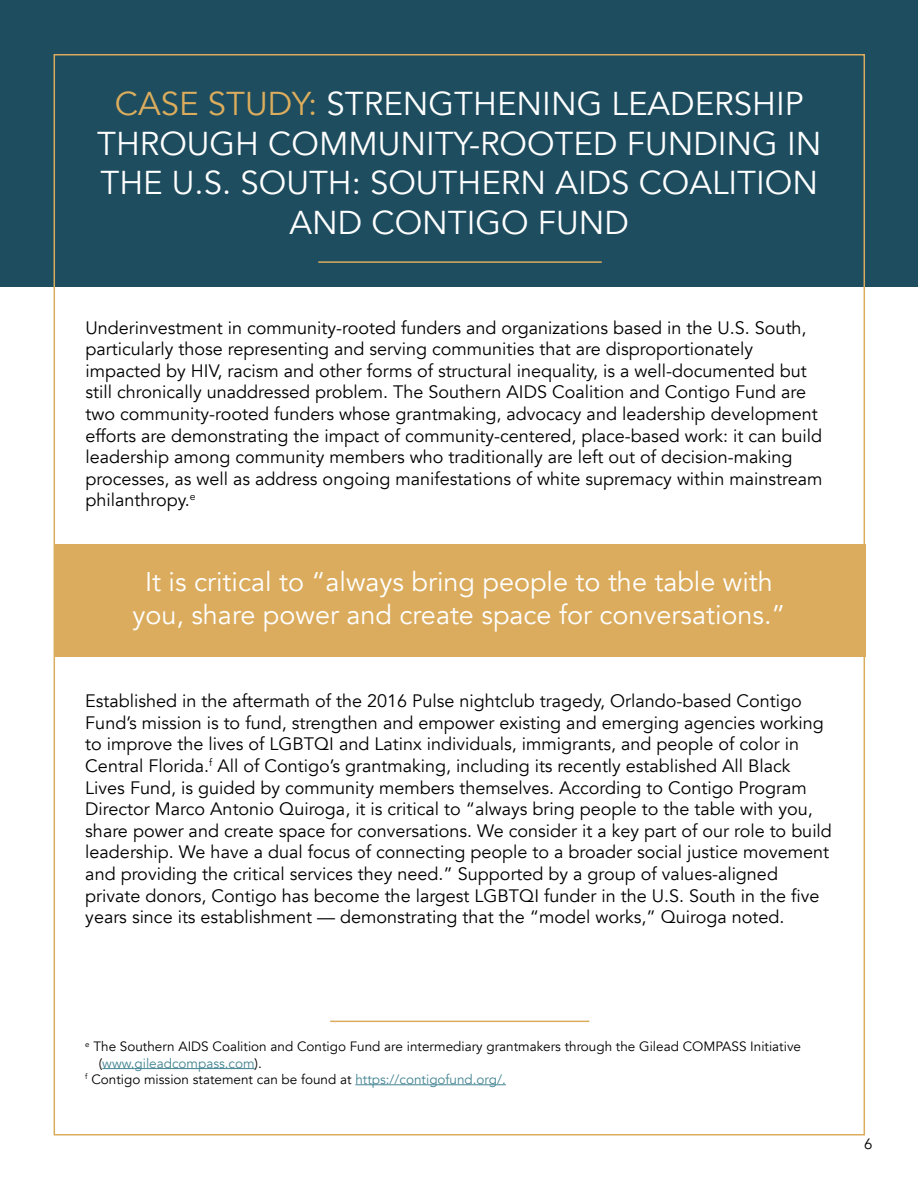
<style>
.page{position:relative;width:918px;height:1188px;background:#fff}
.page>*{position:absolute;margin:0;border:0;box-sizing:border-box;transform-origin:0 0}
.t1{font:33px/39.6px "Avenir";color:#fff;text-align:center}
.t2{font:27px/32.4px "Avenir";color:#fff;text-align:center}
.t3{font:18px/21.6px "Avenir";color:#000}
.t4{font:15px "Avenir";color:#000}
.t5{font:13.5px "Avenir";color:#000}
.t6{font:13.5px "Avenir";color:#428492}
.s1{color:#dcad5d}
.s2{color:#000}
.s3{color:#428492}
</style>
<div class="page">
<div style="left:0;top:0;width:918px;height:286px;background:#1d4d5f"></div>
<hr style="left:318px;top:261px;width:284px;height:2px;background:#dbac5d">
<div style="left:55px;top:544px;width:810px;height:113px;background:#dbac5d"></div>
<hr style="left:102px;top:1068px;width:153px;height:1px;background:#428492">
<hr style="left:355px;top:1084px;width:151px;height:1px;background:#428492">
<hr style="left:330px;top:1021px;width:259px;height:1px;background:#dbac5d">
<h1 class="t1" style="left:97px;top:84px;width:726px"><span class="s1">CASE STUDY:</span> STRENGTHENING LEADERSHIP THROUGH COMMUNITY-ROOTED FUNDING IN THE U.S. SOUTH: SOUTHERN AIDS COALITION AND CONTIGO FUND</h1>
<p class="t3" style="left:86px;top:317px;width:739px">Underinvestment in community-rooted funders and organizations based in the U.S. South, particularly those representing and serving communities that are disproportionately impacted by HIV, racism and other forms of structural inequality, is a well-documented but still chronically unaddressed problem. The Southern AIDS Coalition and Contigo Fund are two community-rooted funders whose grantmaking, advocacy and leadership development efforts are demonstrating the impact of community-centered, place-based work: it can build leadership among community members who traditionally are left out of decision-making processes, as well as address ongoing manifestations of white supremacy within mainstream philanthropy.<sup>e</sup></p>
<h2 class="t2" style="left:132px;top:566px;width:655px">It is critical to “always bring people to the table with you, share power and create space for conversations.”</h2>
<p class="t3" style="left:85px;top:690px;width:748px">Established in the aftermath of the 2016 Pulse nightclub tragedy, Orlando-based Contigo Fund’s mission is to fund, strengthen and empower existing and emerging agencies working to improve the lives of LGBTQI and Latinx individuals, immigrants, and people of color in Central Florida.<sup>f</sup> All of Contigo’s grantmaking, including its recently established All Black Lives Fund, is guided by community members themselves. According to Contigo Program Director Marco Antonio Quiroga, it is critical to “always bring people to the table with you, share power and create space for conversations. We consider it a key part of our role to build leadership. We have a dual focus of connecting people to a broader social justice movement and providing the critical services they need.” Supported by a group of values-aligned private donors, Contigo has become the largest LGBTQI funder in the U.S. South in the five years since its establishment — demonstrating that the “model works,” Quiroga noted.</p>
<p class="t5" style="left:85px;top:1039px;width:717px"><sup>e</sup> The Southern AIDS Coalition and Contigo Fund are intermediary grantmakers through the Gilead COMPASS Initiative</p>
<p class="t6" style="left:99px;top:1055px;width:165px"><span class="s2">(</span>www.gileadcompass.com<span class="s2">).</span></p>
<p class="t5" style="left:85px;top:1071px;width:422px"><sup>f</sup> Contigo mission statement can be found at <span class="s3">https://contigofund.org/.</span></p>
<p class="t4" style="left:864px;top:1135px;width:10px">6</p>
</div>
